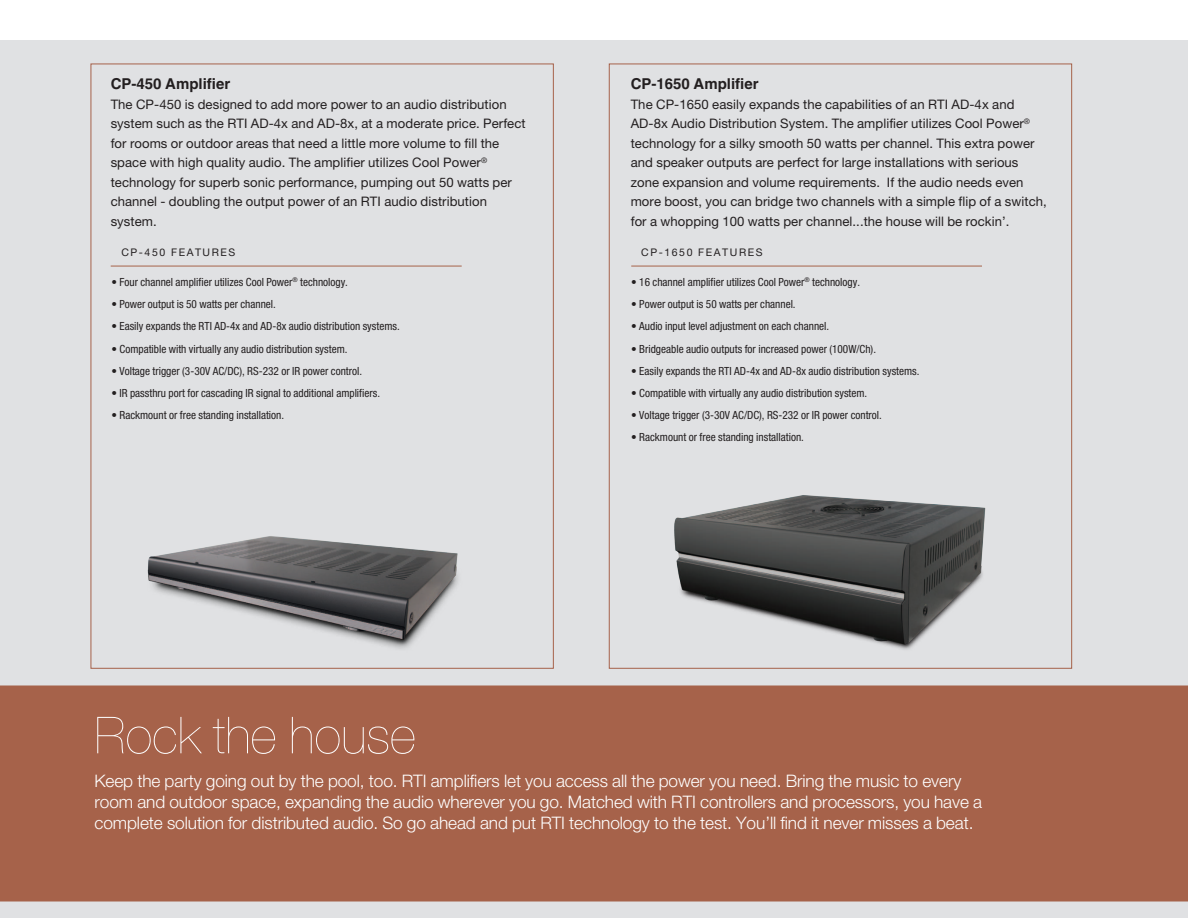
<style>
.page{position:relative;width:1188px;height:918px;background:#fff}
.page>*{position:absolute;margin:0;border:0;box-sizing:border-box;transform-origin:0 0}
.t1{font:200 51px "Helvetica Neue LT Std";color:#fff}
.t2{font:300 17.25px/21px "Helvetica Neue LT Std";letter-spacing:-.005em;color:#fff}
.t3{font:700 15px "Helvetica";color:#231f20}
.t4{font:13.2px/19.5px "Helvetica Neue LT Std";letter-spacing:.005em;color:#231f20}
.t5{font:condensed 11.25px "Helvetica Neue LT Std";color:#231f20}
.t6{font:10.5px "Helvetica Neue LT Std";letter-spacing:.15em;color:#231f20}
</style>
<div class="page">
<div style="left:0;top:40px;width:1188px;height:878px;background:#e0e1e3"></div>
<div style="left:0;top:686px;width:1188px;height:216px;background:#a6624a"></div>
<img style="left:674px;top:495px;width:312px;height:155px">
<img style="left:147px;top:536px;width:311px;height:113px">
<hr style="left:111px;top:266px;width:351px;height:1px;background:#a6624a">
<hr style="left:631px;top:266px;width:351px;height:1px;background:#a6624a">
<p class="t3" style="left:111px;top:75px;width:121px">CP-450 Amplifier</p>
<p class="t4" style="left:111px;top:94px;width:416px">The CP-450 is designed to add more power to an audio distribution system such as the RTI AD-4x and AD-8x, at a moderate price. Perfect for rooms or outdoor areas that need a little more volume to fill the space with high quality audio. The amplifier utilizes Cool Power<sup>® </sup>technology for superb sonic performance, pumping out 50 watts per channel - doubling the output power of an RTI audio distribution system.</p>
<p class="t6" style="left:121px;top:246px;width:115px">CP-450 FEATURES</p>
<p class="t5" style="left:111px;top:276px;width:238px">• Four channel amplifier utilizes Cool Power<sup>®</sup> technology.</p>
<p class="t5" style="left:111px;top:298px;width:166px">• Power output is 50 watts per channel.</p>
<p class="t5" style="left:111px;top:320px;width:290px">• Easily expands the RTI AD-4x and AD-8x audio distribution systems.</p>
<p class="t5" style="left:111px;top:342px;width:238px">• Compatible with virtually any audio distribution system.</p>
<p class="t5" style="left:111px;top:364px;width:252px">• Voltage trigger (3-30V AC/DC), RS-232 or IR power control.</p>
<p class="t5" style="left:111px;top:387px;width:270px">• IR passthru port for cascading IR signal to additional amplifiers.</p>
<p class="t5" style="left:111px;top:409px;width:174px">• Rackmount or free standing installation.</p>
<p class="t3" style="left:631px;top:75px;width:129px">CP-1650 Amplifier</p>
<p class="t4" style="left:631px;top:94px;width:418px">The CP-1650 easily expands the capabilities of an RTI AD-4x and AD-8x Audio Distribution System. The amplifier utilizes Cool Power<sup>® </sup>technology for a silky smooth 50 watts per channel. This extra power and speaker outputs are perfect for large installations with serious zone expansion and volume requirements. If the audio needs even more boost, you can bridge two channels with a simple flip of a switch, for a whopping 100 watts per channel...the house will be rockin’.</p>
<p class="t6" style="left:641px;top:246px;width:123px">CP-1650 FEATURES</p>
<p class="t5" style="left:631px;top:276px;width:230px">• 16 channel amplifier utilizes Cool Power<sup>®</sup> technology.</p>
<p class="t5" style="left:631px;top:298px;width:166px">• Power output is 50 watts per channel.</p>
<p class="t5" style="left:631px;top:320px;width:199px">• Audio input level adjustment on each channel.</p>
<p class="t5" style="left:631px;top:342px;width:246px">• Bridgeable audio outputs for increased power (100W/Ch).</p>
<p class="t5" style="left:631px;top:364px;width:290px">• Easily expands the RTI AD-4x and AD-8x audio distribution systems.</p>
<p class="t5" style="left:631px;top:387px;width:238px">• Compatible with virtually any audio distribution system.</p>
<p class="t5" style="left:631px;top:409px;width:252px">• Voltage trigger (3-30V AC/DC), RS-232 or IR power control.</p>
<p class="t5" style="left:631px;top:431px;width:174px">• Rackmount or free standing installation.</p>
<h1 class="t1" style="left:94px;top:706px;width:323px">Rock the house</h1>
<p class="t2" style="left:94px;top:770px;width:889px">Keep the party going out by the pool, too. RTI amplifiers let you access all the power you need. Bring the music to every room and outdoor space, expanding the audio wherever you go. Matched with RTI controllers and processors, you have a complete solution for distributed audio. So go ahead and put RTI technology to the test. You’ll find it never misses a beat.</p>
</div>
